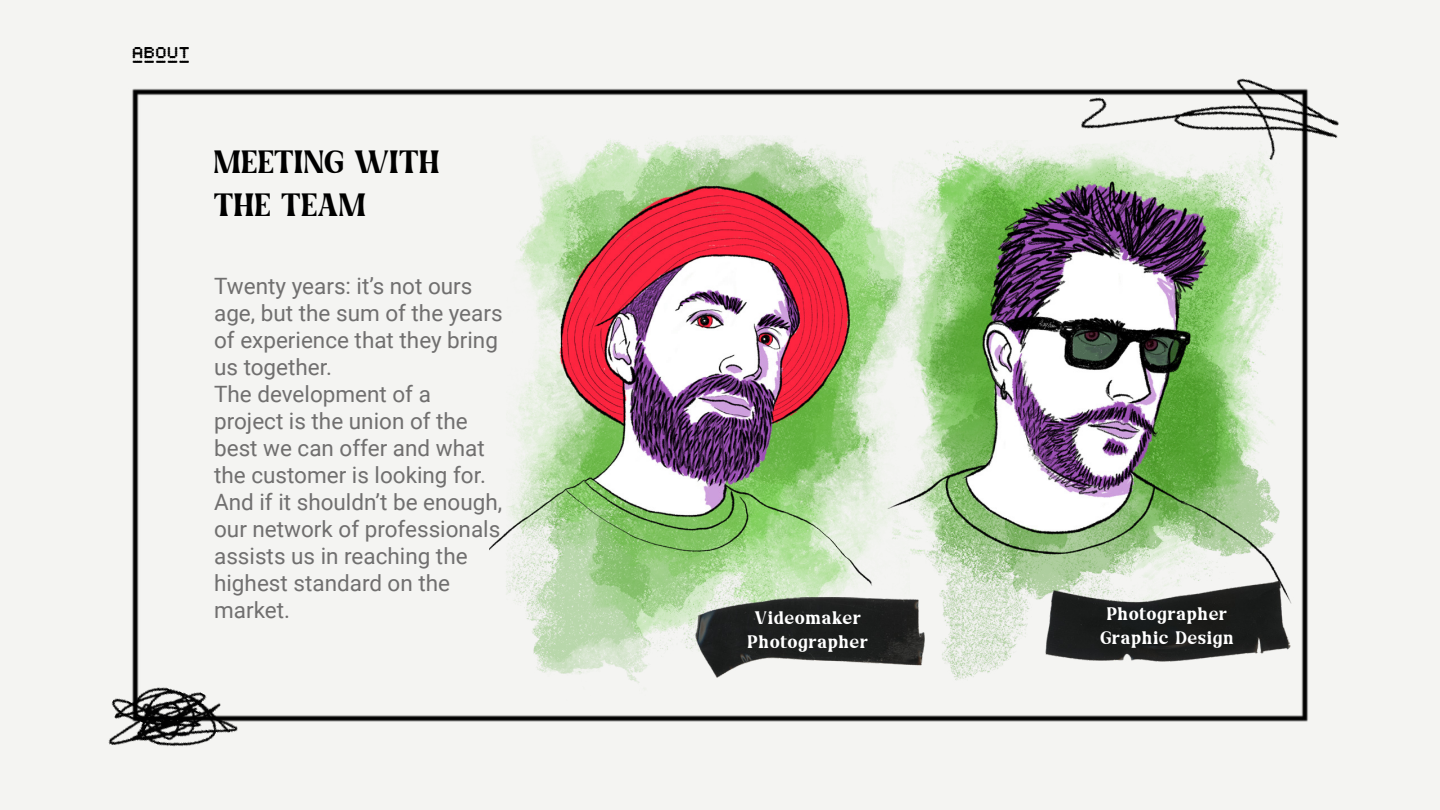
<style>
.page{position:relative;width:1440px;height:810px;background:#f4f4f2}
.page>*{position:absolute;margin:0;border:0;box-sizing:border-box;transform-origin:0 0}
.t1{font:36px/43.2px "Honeypirls";letter-spacing:.03em;color:#000}
.t2{font:22.5px/27px "Roboto";color:#706f6f}
.t3{font:20.25px/24.3px "Honeypirls";letter-spacing:.06em;color:#fff;text-align:center}
.t4{font:18px "Bitcount Grid Single Medium Circle";letter-spacing:.05em;color:#000}
</style>
<div class="page">
<img style="left:132px;top:88px;width:1176px;height:634px">
<img style="left:108px;top:671px;width:149px;height:76px">
<img style="left:1066px;top:78px;width:273px;height:91px">
<img style="left:489px;top:130px;width:386px;height:580px">
<img style="left:875px;top:130px;width:429px;height:580px">
<img style="left:1046px;top:582px;width:244px;height:80px">
<img style="left:695px;top:597px;width:229px;height:80px">
<p class="t4" style="left:133px;top:45px;width:59px">ABOUT</p>
<p class="t4" style="left:133px;top:48px;width:59px">_____</p>
<h1 class="t1" style="left:214px;top:142px;width:226px">MEETING WITH<br>THE TEAM</h1>
<p class="t2" style="left:214px;top:272px;width:290px">Twenty years: it’s not ours age, but the sum of the years of experience that they bring us together.<br>The development of a project is the union of the best we can offer and what the customer is looking for.<br>And if it shouldn’t be enough, our network of professionals assists us in reaching the highest standard on the market.</p>
<p class="t3" style="left:748px;top:607px;width:121px">Videomaker<br>Photographer</p>
<p class="t3" style="left:1100px;top:603px;width:134px">Photographer<br>Graphic Design</p>
</div>
